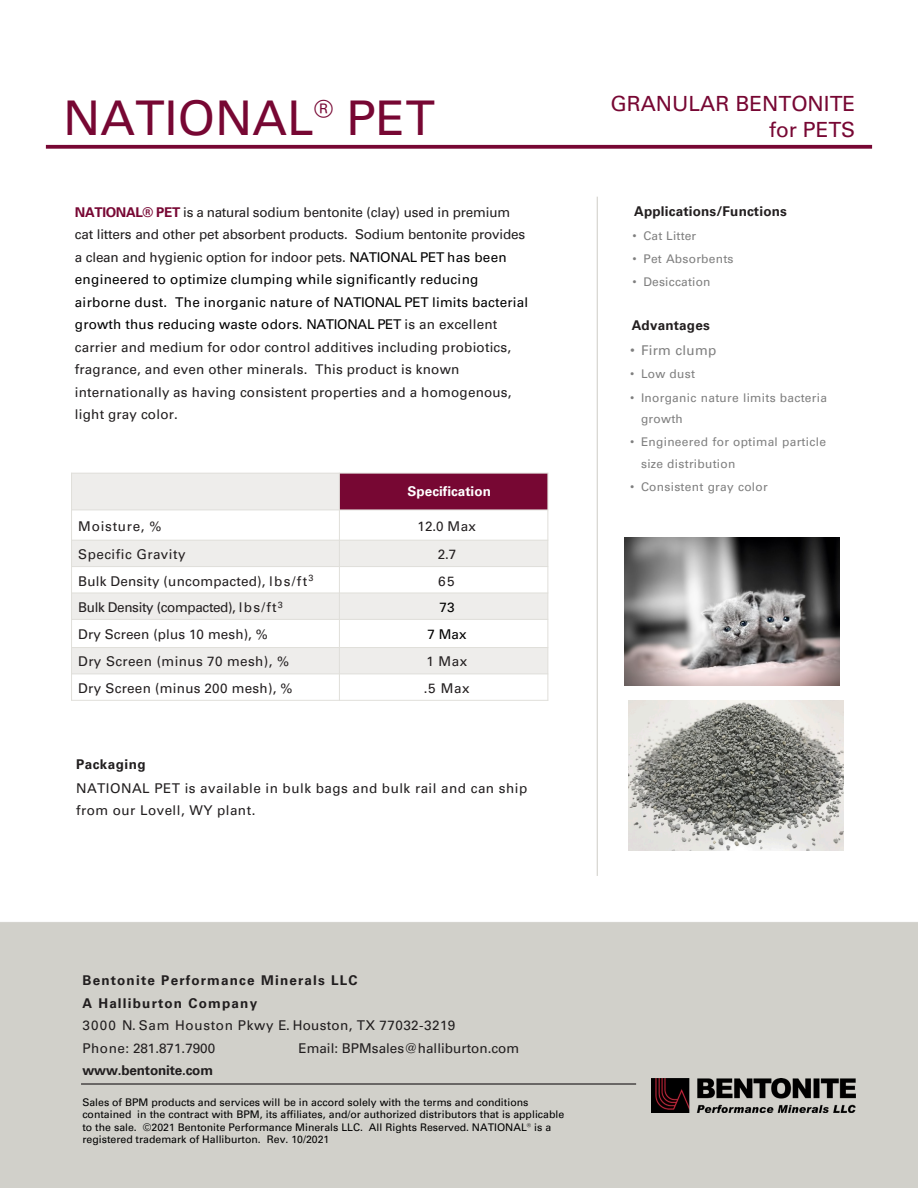
<style>
.page{position:relative;width:918px;height:1188px;background:#fff}
.page>*{position:absolute;margin:0;border:0;box-sizing:border-box;transform-origin:0 0}
.t1{font:48px "Univers";color:#770733}
.t2{font:21px "Univers";color:#770733}
.t3{font:13.5px/22.5px "Univers";letter-spacing:.015em;color:#211e1f}
.t4{font:13.5px "Univers";letter-spacing:.02em;color:#231f20}
.t5{font:13.5px/22.5px "Univers";letter-spacing:.035em;color:#211e1f}
.t6{font:700 13.5px/22.5px "Univers";letter-spacing:.085em;color:#211e1f}
.t7{font:700 13.5px "Univers";letter-spacing:.01em;color:#231f20}
.t8{font:13.5px "Univers";letter-spacing:-.025em;color:#231f20}
.t9{font:700 13.5px "Univers";letter-spacing:-.01em;color:#211e1f}
.t10{font:700 13.5px "Univers";color:#fff}
.t11{font:13.5px "Univers";letter-spacing:.02em;color:#7f7f7f}
.t12{font:13.5px "Univers";letter-spacing:.055em;color:#231f20}
.t13{font:700 13.5px "Univers";letter-spacing:.035em;color:#211e1f}
.t14{font:13.5px "Univers";color:#000}
.t15{font:12px/21.6px "Univers";letter-spacing:.02em;color:#7f7f7f}
.t16{font:10.5px/12.6px "Univers";color:#000}
.s1{font-weight:700;color:#770733}
.s2{color:#000}
.s3{font-family:"Arial"}
</style>
<div class="page">
<div style="left:0;top:922px;width:918px;height:266px;background:#d1d0ca"></div>
<hr style="left:81px;top:1083px;width:555px;height:2px;background:#211e1f">
<img style="left:651px;top:1079px;width:205px;height:34px">
<div style="left:72px;top:473px;width:267px;height:37px;background:#eeedeb"></div>
<div style="left:339px;top:473px;width:209px;height:37px;background:#770733"></div>
<div style="left:72px;top:540px;width:267px;height:27px;background:#eeedeb"></div>
<div style="left:339px;top:540px;width:209px;height:27px;background:#eeedeb"></div>
<div style="left:72px;top:593px;width:267px;height:26px;background:#eeedeb"></div>
<div style="left:339px;top:593px;width:209px;height:26px;background:#eeedeb"></div>
<div style="left:72px;top:648px;width:267px;height:26px;background:#eeedeb"></div>
<div style="left:339px;top:648px;width:209px;height:26px;background:#eeedeb"></div>
<hr style="left:339px;top:473px;width:1px;height:94px;background:#e0dfda">
<hr style="left:339px;top:567px;width:1px;height:134px;background:#e0dfda">
<hr style="left:71px;top:510px;width:477px;height:1px;background:#e0dfda">
<hr style="left:71px;top:540px;width:477px;height:1px;background:#e0dfda">
<hr style="left:71px;top:566px;width:477px;height:1px;background:#e0dfda">
<hr style="left:71px;top:593px;width:477px;height:1px;background:#e0dfda">
<hr style="left:71px;top:619px;width:477px;height:1px;background:#e0dfda">
<hr style="left:71px;top:647px;width:477px;height:1px;background:#e0dfda">
<hr style="left:71px;top:674px;width:477px;height:1px;background:#e0dfda">
<hr style="left:71px;top:473px;width:1px;height:228px;background:#e0dfda">
<hr style="left:548px;top:473px;width:1px;height:228px;background:#e0dfda">
<hr style="left:71px;top:473px;width:477px;height:1px;background:#e0dfda">
<hr style="left:71px;top:700px;width:477px;height:1px;background:#e0dfda">
<hr style="left:597px;top:197px;width:1px;height:679px;background:#cecdc6">
<img style="left:625px;top:537px;width:214px;height:149px">
<img style="left:628px;top:700px;width:215px;height:151px">
<svg style="left:46px;top:145px;width:826px;height:4px;background:#811a43"></svg>
<h1 class="t1" style="left:63px;top:89px;width:373px">NATIONAL® PET</h1>
<h1 class="t2" style="left:611px;top:91px;width:246px">GRANULAR BENTONITE</h1>
<h1 class="t2" style="left:769px;top:116px;width:88px">for PETS</h1>
<p class="t3" style="left:75px;top:201px;width:455px"><span class="s1">NATIONAL® PET</span> is a natural sodium bentonite (clay) used in premium cat litters and other pet absorbent products. Sodium bentonite provides a clean and hygienic option for indoor pets. <span class="s2">NATIONAL PET has been engineered to optimize clumping while significantly reducing airborne dust. The inorganic nature of NATIONAL PET limits bacterial growth thus reducing waste odors. NATIONAL PET</span> is an excellent carrier and medium for odor control additives including probiotics, fragrance, and even other minerals. This product is known internationally as having consistent properties and a homogenous, light gray color.</p>
<p class="t10" style="left:408px;top:484px;width:85px">Specification</p>
<p class="t12" style="left:78px;top:518px;width:85px">Moisture, %</p>
<p class="t4" style="left:418px;top:518px;width:60px">12.0 Max</p>
<p class="t4" style="left:78px;top:546px;width:109px">Specific Gravity</p>
<p class="t4" style="left:438px;top:546px;width:20px">2.7</p>
<p class="t4" style="left:78px;top:573px;width:237px">Bulk Density (uncompacted), lbs/ft <sup>3</sup></p>
<p class="t4" style="left:438px;top:573px;width:18px">65</p>
<p class="t8" style="left:78px;top:599px;width:206px">Bulk Density (compacted), lbs/ft <sup>3</sup></p>
<p class="t14" style="left:440px;top:599px;width:16px">73</p>
<p class="t4" style="left:78px;top:626px;width:191px">Dry Screen (plus 10 mesh), %</p>
<p class="t14" style="left:428px;top:626px;width:40px">7 Max</p>
<p class="t4" style="left:78px;top:654px;width:212px">Dry Screen (minus 70 mesh), %</p>
<p class="t4" style="left:426px;top:654px;width:42px">1 Max</p>
<p class="t4" style="left:78px;top:680px;width:216px">Dry Screen (minus 200 mesh), %</p>
<p class="t4" style="left:424px;top:680px;width:47px">.5 Max</p>
<p class="t13" style="left:76px;top:756px;width:71px">Packaging</p>
<p class="t5" style="left:76px;top:777px;width:453px">NATIONAL PET is available in bulk bags and bulk rail and can ship from our Lovell, WY plant.</p>
<p class="t6" style="left:83px;top:969px;width:276px">Bentonite Performance Minerals LLC<br>A Halliburton Company</p>
<p class="t3" style="left:83px;top:1014px;width:374px">3000 N. Sam Houston Pkwy E. Houston, TX 77032-3219<br>Phone: 281.871.7900</p>
<p class="t3" style="left:298px;top:1037px;width:222px">Email: BPMsales@halliburton.com</p>
<p class="t9" style="left:83px;top:1062px;width:132px">www.bentonite.com</p>
<p class="t16" style="left:82px;top:1096px;width:484px">Sales of BPM products and services will be in accord solely with the terms and conditions contained in the contract with BPM, its affiliates, and/or authorized distributors that is applicable to the sale. ©2021 Bentonite Performance Minerals LLC. All Rights Reserved. NATIONAL® is a registered trademark of Halliburton. Rev. 10/2021</p>
<p class="t7" style="left:634px;top:204px;width:154px">Applications/Functions</p>
<p class="t15" style="left:633px;top:225px;width:65px"><span class="s3">•</span> Cat Litter</p>
<p class="t15" style="left:633px;top:248px;width:102px"><span class="s3">•</span> Pet Absorbents</p>
<p class="t15" style="left:633px;top:271px;width:79px"><span class="s3">•</span> Desiccation</p>
<p class="t7" style="left:632px;top:317px;width:80px">Advantages</p>
<p class="t11" style="left:630px;top:342px;width:88px"><span class="s3">•</span> Firm clump</p>
<p class="t15" style="left:630px;top:363px;width:66px"><span class="s3">•</span> Low dust</p>
<p class="t15" style="left:641px;top:386px;width:188px;text-indent:-11px"><span class="s3">•</span> Inorganic nature limits bacteria growth</p>
<p class="t15" style="left:641px;top:431px;width:187px;text-indent:-11px"><span class="s3">•</span> Engineered for optimal particle size distribution</p>
<p class="t15" style="left:630px;top:476px;width:139px"><span class="s3">•</span> Consistent gray color</p>
</div>
